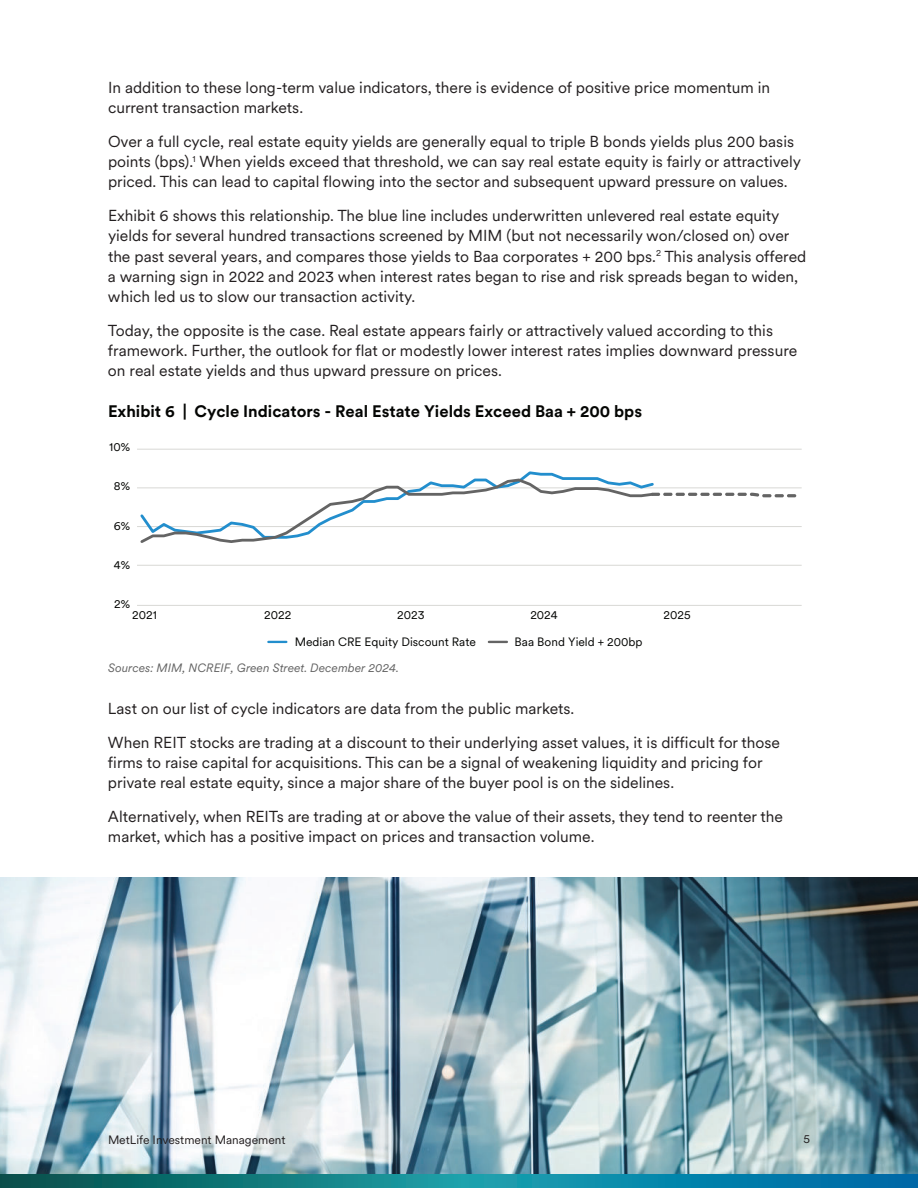
<style>
.page{position:relative;width:918px;height:1188px;background:#fff}
.page>*{position:absolute;margin:0;border:0;box-sizing:border-box;transform-origin:0 0}
.t1{font:700 16.5px "Met Life Circular";color:#040503}
.t2{font:15.75px/20.2px "Met Life Circular";color:#231f20}
.t3{font:12px "Met Life Circular";color:#040503}
.t4{font:italic 12px "Met Life Circular";color:#646464}
.t5{font:12px "Met Life Circular";color:#231f20}
</style>
<div class="page">
<img style="left:0;top:878px;width:918px;height:296px">
<svg style="left:0;top:1174px;width:918px;height:14px;background:#0c7c90"></svg>
<hr style="left:137px;top:565px;width:665px;height:1px;background:#d8d8d5">
<hr style="left:137px;top:526px;width:665px;height:1px;background:#d8d8d5">
<hr style="left:137px;top:488px;width:665px;height:1px;background:#d8d8d5">
<hr style="left:137px;top:449px;width:665px;height:1px;background:#d8d8d5">
<hr style="left:137px;top:605px;width:665px;height:1px;background:#d8d8d5">
<svg style="left:138px;top:471px;width:658px;height:72px"></svg>
<svg style="left:268px;top:641px;width:18px;height:2px"></svg>
<svg style="left:489px;top:641px;width:18px;height:2px"></svg>
<p class="t2" style="left:108px;top:78px;width:664px">In addition to these long-term value indicators, there is evidence of positive price momentum in current transaction markets.</p>
<p class="t2" style="left:108px;top:132px;width:695px">Over a full cycle, real estate equity yields are generally equal to triple B bonds yields plus 200 basis points (bps).<sup>1</sup> When yields exceed that threshold, we can say real estate equity is fairly or attractively priced. This can lead to capital flowing into the sector and subsequent upward pressure on values.</p>
<p class="t2" style="left:108px;top:206px;width:700px">Exhibit 6 shows this relationship. The blue line includes underwritten unlevered real estate equity yields for several hundred transactions screened by MIM (but not necessarily won/closed on) over the past several years, and compares those yields to Baa corporates + 200 bps.<sup>2</sup> This analysis offered a warning sign in 2022 and 2023 when interest rates began to rise and risk spreads began to widen, which led us to slow our transaction activity.</p>
<p class="t2" style="left:108px;top:321px;width:691px">Today, the opposite is the case. Real estate appears fairly or attractively valued according to this framework. Further, the outlook for flat or modestly lower interest rates implies downward pressure on real estate yields and thus upward pressure on prices.</p>
<p class="t1" style="left:108px;top:404px;width:536px">Exhibit 6 | Cycle Indicators - Real Estate Yields Exceed Baa + 200 bps</p>
<p class="t3" style="left:109px;top:443px;width:22px">10%</p>
<p class="t3" style="left:114px;top:481px;width:18px">8%</p>
<p class="t3" style="left:114px;top:521px;width:18px">6%</p>
<p class="t3" style="left:114px;top:560px;width:18px">4%</p>
<p class="t3" style="left:114px;top:599px;width:17px">2%</p>
<p class="t3" style="left:132px;top:610px;width:26px">2021</p>
<p class="t3" style="left:264px;top:610px;width:29px">2022</p>
<p class="t3" style="left:397px;top:610px;width:29px">2023</p>
<p class="t3" style="left:530px;top:610px;width:29px">2024</p>
<p class="t3" style="left:664px;top:610px;width:29px">2025</p>
<p class="t3" style="left:295px;top:637px;width:183px">Median CRE Equity Discount Rate</p>
<p class="t3" style="left:515px;top:637px;width:130px">Baa Bond Yield + 200bp</p>
<p class="t4" style="left:108px;top:664px;width:293px">Sources: MIM, NCREIF, Green Street. December 2024.</p>
<p class="t2" style="left:108px;top:692px;width:674px;line-height:33.8px">Last on our list of cycle indicators are data from the public markets.<br>When REIT stocks are trading at a discount to their underlying asset values, it is difficult for those</p>
<p class="t2" style="left:108px;top:753px;width:656px">firms to raise capital for acquisitions. This can be a signal of weakening liquidity and pricing for private real estate equity, since a major share of the buyer pool is on the sidelines.</p>
<p class="t2" style="left:108px;top:807px;width:676px">Alternatively, when REITs are trading at or above the value of their assets, they tend to reenter the market, which has a positive impact on prices and transaction volume.</p>
<p class="t5" style="left:108px;top:1134px;width:179px">MetLife Investment Management</p>
<p class="t5" style="left:803px;top:1133px;width:8px">5</p>
</div>
